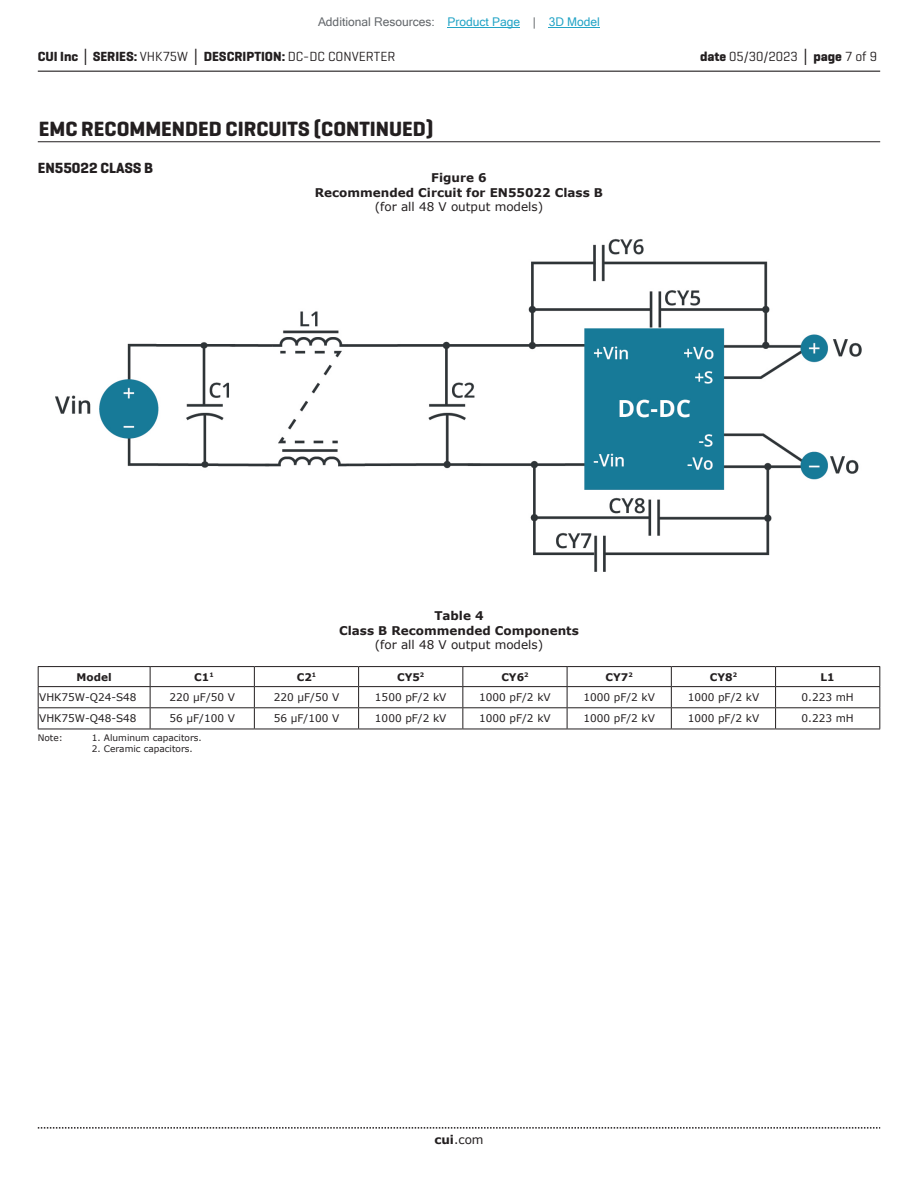
<style>
.page{position:relative;width:918px;height:1188px;background:#fff}
.page>*{position:absolute;margin:0;border:0;box-sizing:border-box;transform-origin:0 0}
.t1{font:700 21px "Geogrotesque";color:#231f20}
.t2{font:700 15px "Geogrotesque";color:#231f20}
.t3{font:700 13.5px "Geogrotesque";color:#231f20}
.t4{font:13.5px "Geogrotesque";color:#231f20}
.t5{font:700 12px/14.4px "Verdana";color:#231f20;text-align:center}
.t6{font:12px "Verdana";color:#231f20}
.t7{font:12px "Microsoft Sans Serif";color:#63676b}
.t8{font:10.5px "Verdana";color:#231f20}
.t9{font:700 10.5px "Verdana";color:#231f20}
.t10{font:9px "Verdana";color:#231f20}
.s1{color:#23a4c6}
.s2{font-family:"Verdana"}
.s3{font-weight:400}
.s4{font-weight:700}
.s5{font-family:"Verdana";font-weight:700}
</style>
<div class="page">
<hr style="left:38px;top:71px;width:842px;height:1px;background:#231f20">
<svg style="left:38px;top:1127px;width:842px;height:2px"></svg>
<hr style="left:38px;top:666px;width:112px;height:1px;background:#231f20">
<hr style="left:150px;top:666px;width:104px;height:1px;background:#231f20">
<hr style="left:254px;top:666px;width:105px;height:1px;background:#231f20">
<hr style="left:359px;top:666px;width:104px;height:1px;background:#231f20">
<hr style="left:463px;top:666px;width:104px;height:1px;background:#231f20">
<hr style="left:567px;top:666px;width:104px;height:1px;background:#231f20">
<hr style="left:671px;top:666px;width:105px;height:1px;background:#231f20">
<hr style="left:776px;top:666px;width:104px;height:1px;background:#231f20">
<hr style="left:150px;top:686px;width:104px;height:1px;background:#231f20">
<hr style="left:254px;top:686px;width:105px;height:1px;background:#231f20">
<hr style="left:359px;top:686px;width:104px;height:1px;background:#231f20">
<hr style="left:463px;top:686px;width:104px;height:1px;background:#231f20">
<hr style="left:567px;top:686px;width:104px;height:1px;background:#231f20">
<hr style="left:671px;top:686px;width:105px;height:1px;background:#231f20">
<hr style="left:776px;top:686px;width:104px;height:1px;background:#231f20">
<hr style="left:150px;top:707px;width:104px;height:1px;background:#231f20">
<hr style="left:254px;top:707px;width:105px;height:1px;background:#231f20">
<hr style="left:359px;top:707px;width:104px;height:1px;background:#231f20">
<svg style="left:358px;top:667px;width:1px;height:62px"></svg>
<hr style="left:463px;top:707px;width:104px;height:1px;background:#231f20">
<svg style="left:462px;top:667px;width:1px;height:62px"></svg>
<hr style="left:567px;top:707px;width:104px;height:1px;background:#231f20">
<svg style="left:567px;top:667px;width:1px;height:62px"></svg>
<hr style="left:671px;top:707px;width:105px;height:1px;background:#231f20">
<svg style="left:671px;top:667px;width:1px;height:62px"></svg>
<hr style="left:776px;top:707px;width:104px;height:1px;background:#231f20">
<svg style="left:879px;top:667px;width:1px;height:62px"></svg>
<hr style="left:150px;top:729px;width:104px;height:1px;background:#231f20">
<hr style="left:254px;top:729px;width:105px;height:1px;background:#231f20">
<hr style="left:359px;top:729px;width:104px;height:1px;background:#231f20">
<hr style="left:463px;top:729px;width:104px;height:1px;background:#231f20">
<hr style="left:567px;top:729px;width:104px;height:1px;background:#231f20">
<hr style="left:671px;top:729px;width:105px;height:1px;background:#231f20">
<hr style="left:776px;top:729px;width:104px;height:1px;background:#231f20">
<hr style="left:38px;top:686px;width:112px;height:1px;background:#231f20">
<svg style="left:254px;top:667px;width:1px;height:62px"></svg>
<hr style="left:38px;top:707px;width:112px;height:1px;background:#231f20">
<svg style="left:38px;top:667px;width:1px;height:62px"></svg>
<svg style="left:150px;top:667px;width:1px;height:62px"></svg>
<svg style="left:775px;top:667px;width:1px;height:62px"></svg>
<hr style="left:38px;top:729px;width:112px;height:1px;background:#231f20">
<hr style="left:38px;top:141px;width:842px;height:1px;background:#231f20">
<img style="left:56px;top:239px;width:806px;height:332px">
<hr style="left:448px;top:27px;width:72px;height:1px;background:#23a4c6">
<hr style="left:549px;top:27px;width:51px;height:1px;background:#23a4c6">
<p class="t7" style="left:318px;top:15px;width:283px">Additional Resources: <span class="s1">Product Page</span> | <span class="s1">3D Model</span></p>
<p class="t3" style="left:38px;top:48px;width:359px">CUI Inc <span class="s2">│</span> SERIES: <span class="s3">VHK75W</span> <span class="s2">│</span> DESCRIPTION: <span class="s3">DC-DC CONVERTER</span></p>
<p class="t4" style="left:700px;top:48px;width:179px"><span class="s4">date</span> 05/30/2023 <span class="s5">│</span> <span class="s4">page</span> 7 of 9</p>
<h1 class="t1" style="left:39px;top:116px;width:396px">EMC RECOMMENDED CIRCUITS (CONTINUED)</h1>
<p class="t5" style="left:315px;top:170px;width:290px">Figure 6<br>Recommended Circuit for EN55022 Class B</p>
<p class="t6" style="left:375px;top:198px;width:170px">(for all 48 V output models)</p>
<h2 class="t2" style="left:38px;top:158px;width:117px">EN55022 CLASS B</h2>
<p class="t5" style="left:339px;top:609px;width:241px">Table 4<br>Class B Recommended Components</p>
<p class="t6" style="left:375px;top:637px;width:170px">(for all 48 V output models)</p>
<p class="t9" style="left:77px;top:669px;width:37px">Model</p>
<p class="t9" style="left:194px;top:669px;width:21px">C1<sup>1</sup></p>
<p class="t9" style="left:297px;top:669px;width:21px">C2<sup>1</sup></p>
<p class="t9" style="left:397px;top:669px;width:29px">CY5<sup>2</sup></p>
<p class="t9" style="left:501px;top:669px;width:29px">CY6<sup>2</sup></p>
<p class="t9" style="left:606px;top:669px;width:29px">CY7<sup>2</sup></p>
<p class="t9" style="left:710px;top:669px;width:29px">CY8<sup>2</sup></p>
<p class="t9" style="left:821px;top:669px;width:16px">L1</p>
<p class="t8" style="left:39px;top:690px;width:99px">VHK75W-Q24-S48</p>
<p class="t8" style="left:170px;top:690px;width:67px">220 μF/50 V</p>
<p class="t8" style="left:274px;top:690px;width:67px">220 μF/50 V</p>
<p class="t8" style="left:375px;top:690px;width:73px">1500 pF/2 kV</p>
<p class="t8" style="left:479px;top:690px;width:73px">1000 pF/2 kV</p>
<p class="t8" style="left:583px;top:690px;width:73px">1000 pF/2 kV</p>
<p class="t8" style="left:688px;top:690px;width:73px">1000 pF/2 kV</p>
<p class="t8" style="left:802px;top:690px;width:54px">0.223 mH</p>
<p class="t8" style="left:39px;top:711px;width:99px">VHK75W-Q48-S48</p>
<p class="t8" style="left:170px;top:711px;width:67px">56 μF/100 V</p>
<p class="t8" style="left:274px;top:711px;width:67px">56 μF/100 V</p>
<p class="t8" style="left:375px;top:711px;width:73px">1000 pF/2 kV</p>
<p class="t8" style="left:479px;top:711px;width:73px">1000 pF/2 kV</p>
<p class="t8" style="left:583px;top:711px;width:73px">1000 pF/2 kV</p>
<p class="t8" style="left:688px;top:711px;width:73px">1000 pF/2 kV</p>
<p class="t8" style="left:802px;top:711px;width:54px">0.223 mH</p>
<p class="t10" style="left:38px;top:732px;width:27px">Note:</p>
<p class="t10" style="left:92px;top:732px;width:112px">1. Aluminum capacitors.</p>
<p class="t10" style="left:92px;top:743px;width:103px">2. Ceramic capacitors.</p>
<p class="t6" style="left:434px;top:1131px;width:51px"><span class="s4">cui</span>.com</p>
</div>
